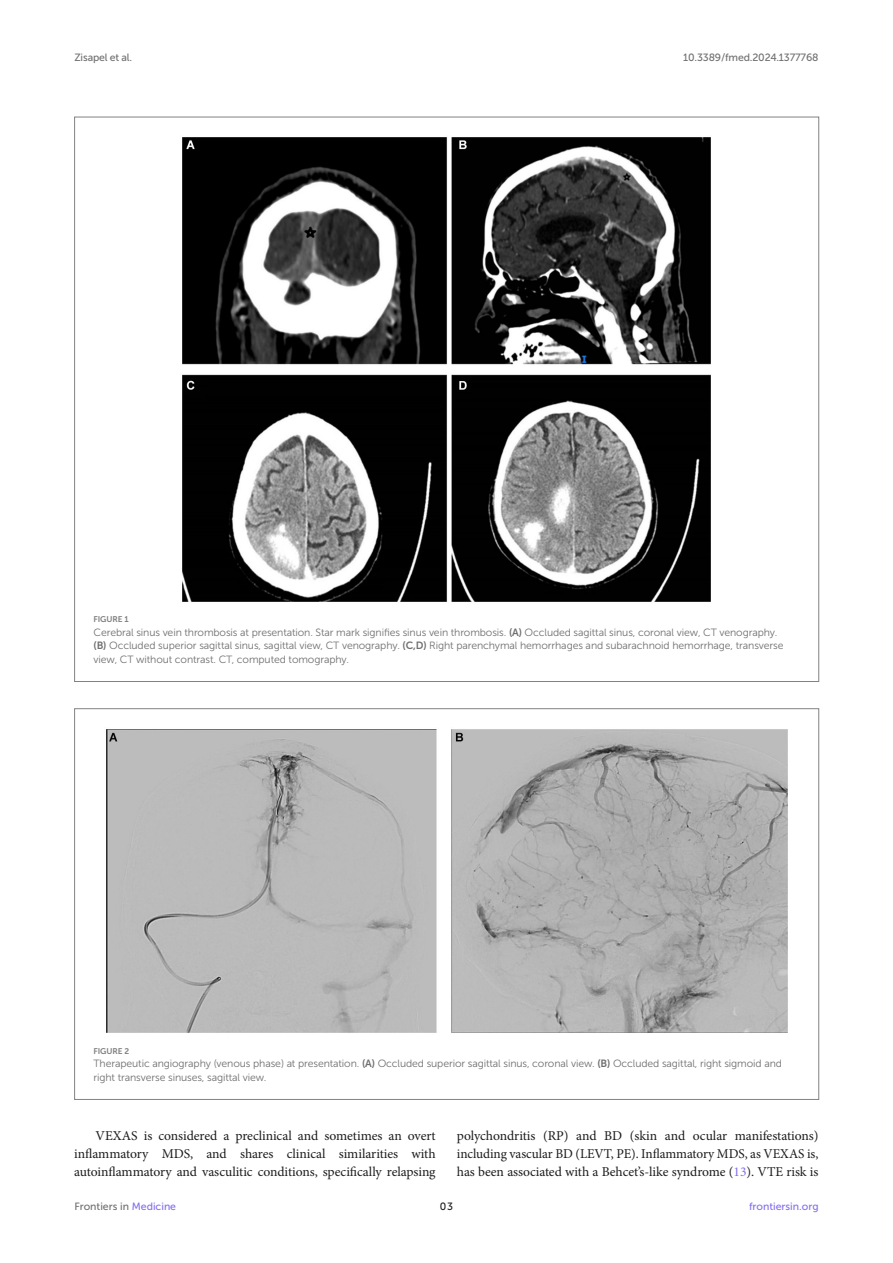
<style>
.page{position:relative;width:893px;height:1263px;background:#fff}
.page>*{position:absolute;margin:0;border:0;box-sizing:border-box;transform-origin:0 0}
.TEXT{font:13.5px/18px "Minion Pro";letter-spacing:-.005em;color:#1b1c1b;text-align:justify}
.FIG_LEG{font:10.5px/13.5px "Museo Sans 300";letter-spacing:-.01em;color:#706f70}
.t1{font:10.5px "Museo Sans 500";letter-spacing:-.015em;color:#706f70}
.t2{font:10.5px "Museo Sans 500";color:#856df0}
.t3{font:10.5px "Museo Sans 500";color:#1b1c1b}
.FIG_HD{font:8.25px "Museo Sans 700";letter-spacing:-.01em;color:#7e7f7f}
.s1{font-family:"Museo Sans 700"}
.s2{color:#856df0}
</style>
<div class="page">
<img style="left:182px;top:137px;width:529px;height:465px">
<img style="left:106px;top:729px;width:682px;height:304px">
<p class="t1" style="left:74px;top:51px;width:59px">Zisapel et al.</p>
<p class="t1" style="left:683px;top:51px;width:137px">10.3389/fmed.2024.1377768</p>
<p class="FIG_HD" style="left:94px;top:615px;width:37px">FIGURE 1</p>
<p class="FIG_LEG" style="left:94px;top:625px;width:691px">Cerebral sinus vein thrombosis at presentation. Star mark signifies sinus vein thrombosis. <span class="s1">(A)</span> Occluded sagittal sinus, coronal view, CT venography. <span class="s1">(B)</span> Occluded superior sagittal sinus, sagittal view, CT venography. <span class="s1">(C,D)</span> Right parenchymal hemorrhages and subarachnoid hemorrhage, transverse view, CT without contrast. CT, computed tomography.</p>
<p class="FIG_HD" style="left:94px;top:1046px;width:37px">FIGURE 2</p>
<p class="FIG_LEG" style="left:94px;top:1057px;width:690px">Therapeutic angiography (venous phase) at presentation. <span class="s1">(A)</span> Occluded superior sagittal sinus, coronal view. <span class="s1">(B)</span> Occluded sagittal, right sigmoid and right transverse sinuses, sagittal view.</p>
<p class="TEXT" style="left:74px;top:1127px;width:363px;text-indent:21px">VEXAS is considered a preclinical and sometimes an overt inflammatory MDS, and shares clinical similarities with autoinflammatory and vasculitic conditions, specifically relapsing</p>
<p class="TEXT" style="left:457px;top:1127px;width:363px">polychondritis (RP) and BD (skin and ocular manifestations) including vascular BD (LEVT, PE). Inflammatory MDS, as VEXAS is, has been associated with a Behcet’s-like syndrome (<span class="s2">13</span>). VTE risk is</p>
<p class="t1" style="left:74px;top:1200px;width:103px">Frontiers in <span class="s2">Medicine</span></p>
<p class="t3" style="left:440px;top:1200px;width:15px">03</p>
<p class="t2" style="left:749px;top:1200px;width:71px">frontiersin.org</p>
</div>
